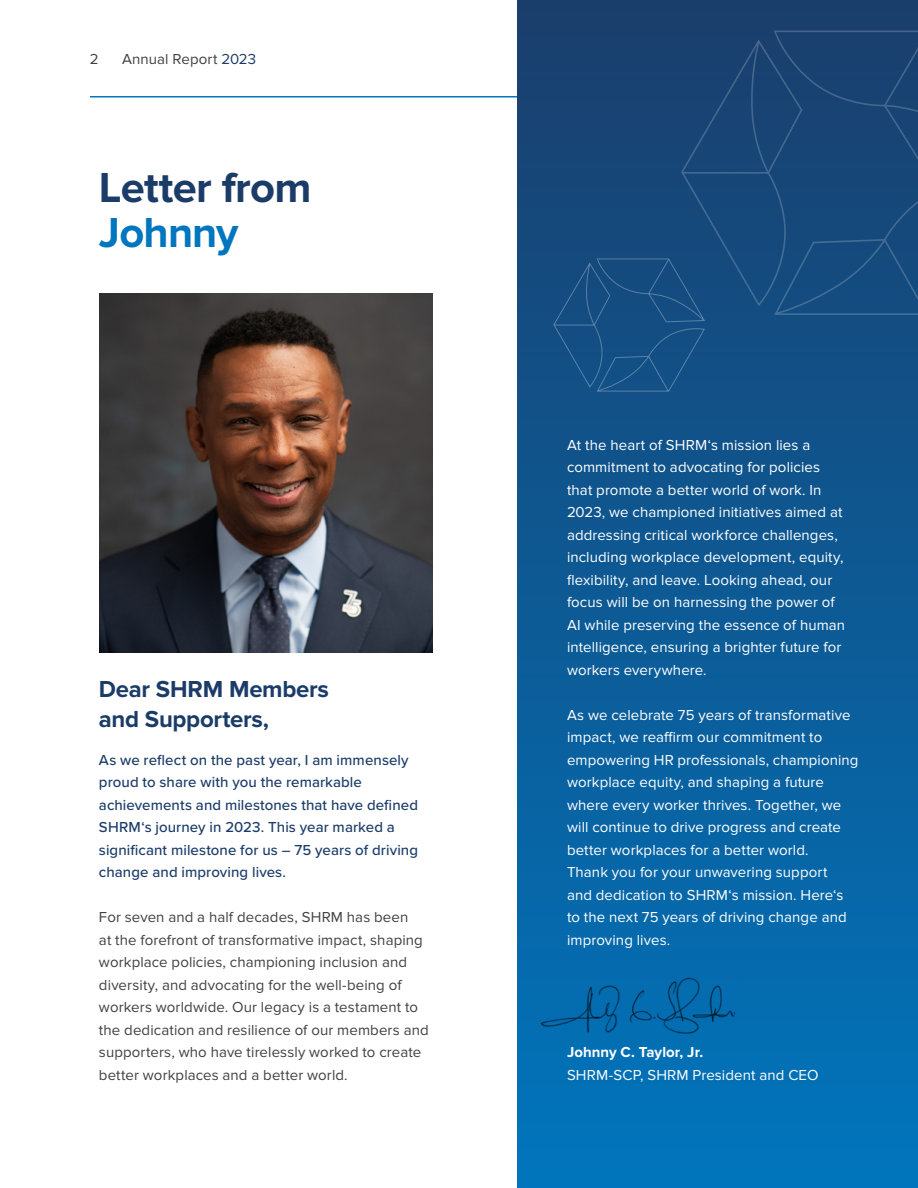
<style>
.page{position:relative;width:918px;height:1188px;background:#fff}
.page>*{position:absolute;margin:0;border:0;box-sizing:border-box;transform-origin:0 0}
.t1{font:700 43.5px "Proxima Nova";letter-spacing:-.02em;color:#1b3c69}
.t2{font:700 43.5px "Proxima Nova";letter-spacing:-.02em;color:#0076be}
.t3{font:700 24px/30px "Proxima Nova";letter-spacing:-.01em;color:#1b3c69}
.t4{font:15px/22.5px "Proxima Nova";letter-spacing:.005em;color:#fff}
.t5{font:15px/22.5px "Proxima Nova";letter-spacing:.005em;color:#414042}
.t6{font:500 15px/22.5px "Proxima Nova";letter-spacing:.005em;color:#1b3c69}
.t7{font:700 15px "Proxima Nova";letter-spacing:.005em;color:#fff}
.s1{color:#1b3c69}
</style>
<div class="page">
<hr style="left:90px;top:96px;width:738px;height:1px;background:#0076be">
<div style="left:517px;top:0;width:401px;height:1188px;background:linear-gradient(to bottom,#1a3e6c,#0075bd)"></div>
<img style="left:99px;top:294px;width:333px;height:358px">
<svg style="left:553px;top:259px;width:152px;height:133px;background:#164f84"></svg>
<svg style="left:681px;top:31px;width:237px;height:284px;background:#184778"></svg>
<img style="left:526px;top:964px;width:232px;height:97px">
<p class="t5" style="left:90px;top:48px;width:10px">2</p>
<p class="t5" style="left:122px;top:48px;width:136px">Annual Report <span class="s1">2023</span></p>
<h1 class="t1" style="left:99px;top:163px;width:214px">Letter from</h1>
<h1 class="t2" style="left:99px;top:208px;width:141px">Johnny</h1>
<h2 class="t3" style="left:99px;top:675px;width:232px">Dear SHRM Members and Supporters,</h2>
<p class="t6" style="left:99px;top:748px;width:321px">As we reflect on the past year, I am immensely proud to share with you the remarkable achievements and milestones that have defined SHRM‘s journey in 2023. This year marked a significant milestone for us – 75 years of driving change and improving lives.</p>
<p class="t5" style="left:99px;top:906px;width:331px">For seven and a half decades, SHRM has been<br>at the forefront of transformative impact, shaping workplace policies, championing inclusion and diversity, and advocating for the well-being of workers worldwide. Our legacy is a testament to the dedication and resilience of our members and supporters, who have tirelessly worked to create better workplaces and a better world.</p>
<p class="t4" style="left:567px;top:434px;width:280px">At the heart of SHRM‘s mission lies a commitment to advocating for policies that promote a better world of work. In 2023, we championed initiatives aimed at addressing critical workforce challenges, including workplace development, equity, flexibility, and leave. Looking ahead, our focus will be on harnessing the power of AI while preserving the essence of human intelligence, ensuring a brighter future for workers everywhere.</p>
<p class="t4" style="left:567px;top:704px;width:293px">As we celebrate 75 years of transformative impact, we reaffirm our commitment to empowering HR professionals, championing workplace equity, and shaping a future where every worker thrives. Together, we will continue to drive progress and create better workplaces for a better world.<br>Thank you for your unwavering support<br>and dedication to SHRM‘s mission. Here‘s to the next 75 years of driving change and improving lives.</p>
<p class="t7" style="left:567px;top:1044px;width:138px">Johnny C. Taylor, Jr.</p>
<p class="t4" style="left:567px;top:1064px;width:253px">SHRM-SCP, SHRM President and CEO</p>
</div>
